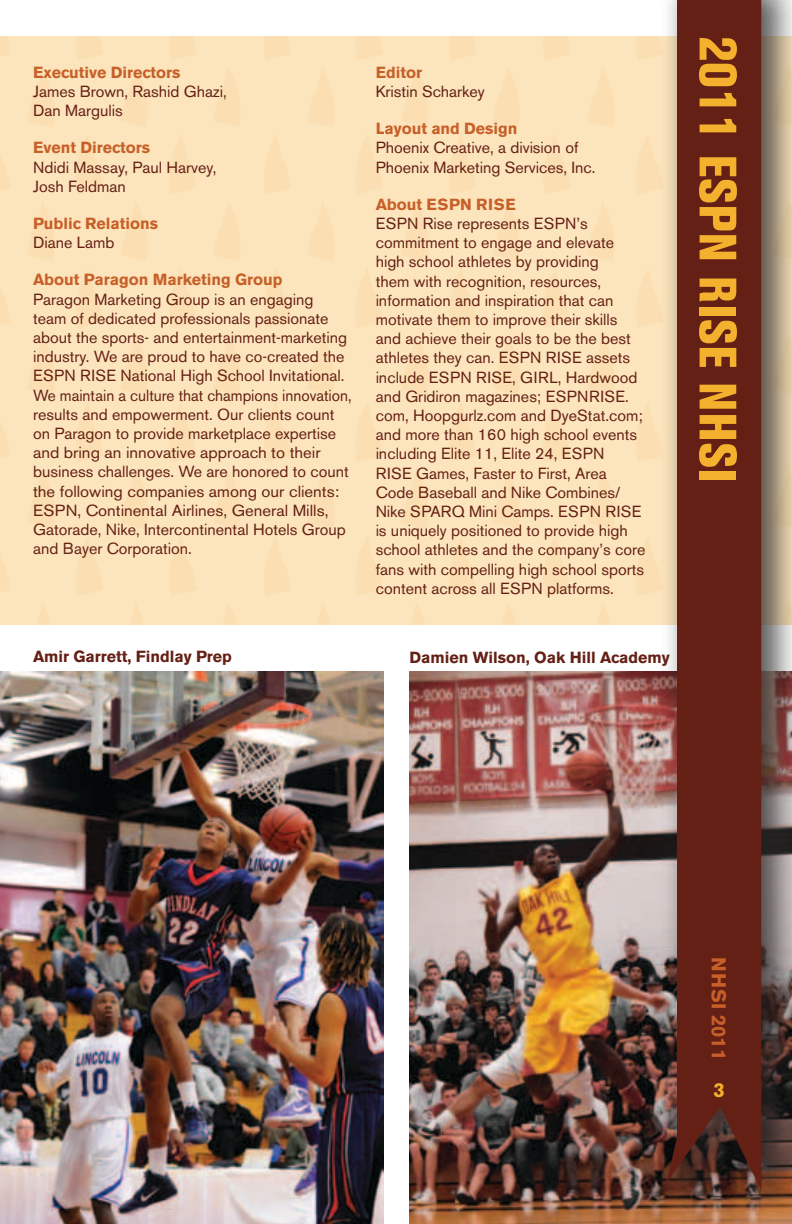
<style>
.page{position:relative;width:792px;height:1224px;background:#fff}
.page>*{position:absolute;margin:0;border:0;box-sizing:border-box;transform-origin:0 0}
.t1{font:800 condensed 52px "Akzidenz Grotesk BE";letter-spacing:.02em;color:#f4b12e}
.t2{font:700 20px "Akzidenz Grotesk BE";letter-spacing:.02em;color:#c75f28}
.t3{font:700 20px "Akzidenz Grotesk BE";color:#f4b12e}
.t4{font:16px/19.2px "Akzidenz Grotesk BE";color:#652015}
.t5{font:700 16px "Akzidenz Grotesk BE";color:#c75f28}
.t6{font:700 16px "Akzidenz Grotesk BE";color:#652015}
.t7{font:700 16px "Akzidenz Grotesk BE";letter-spacing:.02em;color:#c75f28}
</style>
<div class="page">
<img style="left:0;top:671px;width:384px;height:553px">
<img style="left:410px;top:671px;width:237px;height:553px">
<div style="left:0;top:36px;width:792px;height:589px;background:#fce5bd"></div>
<svg style="left:317px;top:604px;width:14px;height:21px"></svg>
<svg style="left:411px;top:604px;width:14px;height:21px"></svg>
<svg style="left:502px;top:604px;width:14px;height:21px"></svg>
<svg style="left:597px;top:604px;width:14px;height:21px"></svg>
<svg style="left:223px;top:604px;width:14px;height:21px"></svg>
<svg style="left:130px;top:604px;width:14px;height:21px"></svg>
<svg style="left:37px;top:604px;width:14px;height:21px"></svg>
<svg style="left:308px;top:470px;width:26px;height:59px"></svg>
<svg style="left:402px;top:470px;width:26px;height:59px"></svg>
<svg style="left:493px;top:470px;width:26px;height:59px"></svg>
<svg style="left:588px;top:470px;width:26px;height:59px"></svg>
<svg style="left:214px;top:470px;width:26px;height:59px"></svg>
<svg style="left:121px;top:470px;width:26px;height:59px"></svg>
<svg style="left:28px;top:470px;width:26px;height:59px"></svg>
<svg style="left:308px;top:336px;width:26px;height:59px"></svg>
<svg style="left:402px;top:336px;width:26px;height:59px"></svg>
<svg style="left:493px;top:337px;width:26px;height:58px"></svg>
<svg style="left:588px;top:336px;width:26px;height:59px"></svg>
<svg style="left:214px;top:336px;width:26px;height:59px"></svg>
<svg style="left:121px;top:337px;width:26px;height:58px"></svg>
<svg style="left:28px;top:336px;width:26px;height:59px"></svg>
<svg style="left:308px;top:202px;width:26px;height:59px"></svg>
<svg style="left:402px;top:202px;width:26px;height:59px"></svg>
<svg style="left:493px;top:203px;width:26px;height:58px"></svg>
<svg style="left:588px;top:202px;width:26px;height:59px"></svg>
<svg style="left:214px;top:202px;width:26px;height:59px"></svg>
<svg style="left:121px;top:203px;width:26px;height:58px"></svg>
<svg style="left:28px;top:202px;width:26px;height:59px"></svg>
<svg style="left:308px;top:68px;width:26px;height:59px"></svg>
<svg style="left:402px;top:68px;width:26px;height:59px"></svg>
<svg style="left:493px;top:69px;width:26px;height:58px"></svg>
<svg style="left:588px;top:68px;width:26px;height:59px"></svg>
<svg style="left:214px;top:68px;width:26px;height:59px"></svg>
<svg style="left:121px;top:69px;width:26px;height:58px"></svg>
<svg style="left:28px;top:68px;width:26px;height:59px"></svg>
<svg style="left:450px;top:537px;width:26px;height:59px"></svg>
<svg style="left:356px;top:537px;width:26px;height:59px"></svg>
<svg style="left:264px;top:538px;width:27px;height:58px"></svg>
<svg style="left:170px;top:537px;width:26px;height:59px"></svg>
<svg style="left:76px;top:538px;width:27px;height:58px"></svg>
<svg style="left:0;top:557px;width:10px;height:35px"></svg>
<svg style="left:544px;top:537px;width:26px;height:59px"></svg>
<svg style="left:636px;top:540px;width:11px;height:56px"></svg>
<svg style="left:450px;top:403px;width:26px;height:59px"></svg>
<svg style="left:356px;top:403px;width:26px;height:59px"></svg>
<svg style="left:264px;top:404px;width:27px;height:58px"></svg>
<svg style="left:170px;top:403px;width:26px;height:59px"></svg>
<svg style="left:76px;top:404px;width:27px;height:58px"></svg>
<svg style="left:0;top:423px;width:10px;height:35px"></svg>
<svg style="left:544px;top:403px;width:26px;height:59px"></svg>
<svg style="left:636px;top:406px;width:11px;height:56px"></svg>
<svg style="left:450px;top:269px;width:26px;height:59px"></svg>
<svg style="left:356px;top:269px;width:26px;height:59px"></svg>
<svg style="left:264px;top:270px;width:27px;height:58px"></svg>
<svg style="left:170px;top:269px;width:26px;height:59px"></svg>
<svg style="left:76px;top:270px;width:27px;height:58px"></svg>
<svg style="left:0;top:289px;width:10px;height:35px"></svg>
<svg style="left:544px;top:269px;width:26px;height:59px"></svg>
<svg style="left:636px;top:272px;width:11px;height:56px"></svg>
<svg style="left:450px;top:135px;width:26px;height:59px"></svg>
<svg style="left:356px;top:135px;width:26px;height:59px"></svg>
<svg style="left:264px;top:136px;width:27px;height:58px"></svg>
<svg style="left:170px;top:135px;width:26px;height:59px"></svg>
<svg style="left:76px;top:136px;width:27px;height:58px"></svg>
<svg style="left:0;top:155px;width:10px;height:35px"></svg>
<svg style="left:544px;top:135px;width:26px;height:59px"></svg>
<svg style="left:636px;top:138px;width:11px;height:56px"></svg>
<svg style="left:450px;top:36px;width:26px;height:24px"></svg>
<svg style="left:356px;top:36px;width:26px;height:24px"></svg>
<svg style="left:264px;top:36px;width:27px;height:24px"></svg>
<svg style="left:170px;top:36px;width:26px;height:24px"></svg>
<svg style="left:76px;top:36px;width:27px;height:24px"></svg>
<svg style="left:0;top:36px;width:10px;height:20px"></svg>
<svg style="left:544px;top:36px;width:26px;height:24px"></svg>
<svg style="left:636px;top:36px;width:11px;height:24px"></svg>
<div style="left:647px;top:0;width:145px;height:1224px;background:#231f20;opacity:.75"></div>
<svg style="left:666px;top:0;width:95px;height:1190px;background:#6d2f23"></svg>
<p class="t5" style="left:33px;top:63px;width:149px">Executive Directors</p>
<p class="t4" style="left:33px;top:82px;width:195px">James Brown, Rashid Ghazi,<br>Dan Margulis</p>
<p class="t5" style="left:33px;top:139px;width:118px">Event Directors</p>
<p class="t4" style="left:33px;top:157px;width:185px">Ndidi Massay, Paul Harvey,<br>Josh Feldman</p>
<p class="t5" style="left:33px;top:214px;width:127px">Public Relations</p>
<p class="t4" style="left:33px;top:233px;width:83px">Diane Lamb</p>
<p class="t5" style="left:33px;top:271px;width:251px">About Paragon Marketing Group</p>
<p class="t4" style="left:33px;top:289px;width:320px">Paragon Marketing Group is an engaging<br>team of dedicated professionals passionate about the sports- and entertainment-marketing industry. We are proud to have co-created the ESPN RISE National High School Invitational.<br>We maintain a culture that champions innovation, results and empowerment. Our clients count on Paragon to provide marketplace expertise and bring an innovative approach to their business challenges. We are honored to count the following companies among our clients:<br>ESPN, Continental Airlines, General Mills, Gatorade, Nike, Intercontinental Hotels Group and Bayer Corporation.</p>
<p class="t5" style="left:376px;top:63px;width:48px">Editor</p>
<p class="t4" style="left:376px;top:82px;width:111px">Kristin Scharkey</p>
<p class="t5" style="left:376px;top:119px;width:143px">Layout and Design</p>
<p class="t4" style="left:376px;top:138px;width:219px">Phoenix Creative, a division of<br>Phoenix Marketing Services, Inc.</p>
<p class="t7" style="left:376px;top:195px;width:142px">About ESPN RISE</p>
<p class="t4" style="left:376px;top:214px;width:271px">ESPN Rise represents ESPN’s commitment to engage and elevate high school athletes by providing<br>them with recognition, resources, information and inspiration that can motivate them to improve their skills and achieve their goals to be the best athletes they can. ESPN RISE assets include ESPN RISE, GIRL, Hardwood and Gridiron magazines; ESPNRISE. com, Hoopgurlz.com and DyeStat.com; and more than 160 high school events including Elite 11, Elite 24, ESPN<br>RISE Games, Faster to First, Area Code Baseball and Nike Combines/ Nike SPARQ Mini Camps. ESPN RISE is uniquely positioned to provide high school athletes and the company’s core fans with compelling high school sports content across all ESPN platforms.</p>
<p class="t6" style="left:33px;top:647px;width:200px">Amir Garrett, Findlay Prep</p>
<p class="t6" style="left:410px;top:648px;width:262px">Damien Wilson, Oak Hill Academy</p>
<h1 class="t1" style="left:748px;top:36px;width:448px;rotate:90deg">2011 ESPN RISE NHSI</h1>
<p class="t2" style="left:730px;top:957px;width:104px;rotate:90deg">NHSI 2011</p>
<p class="t3" style="left:714px;top:1079px;width:13px">3</p>
</div>
